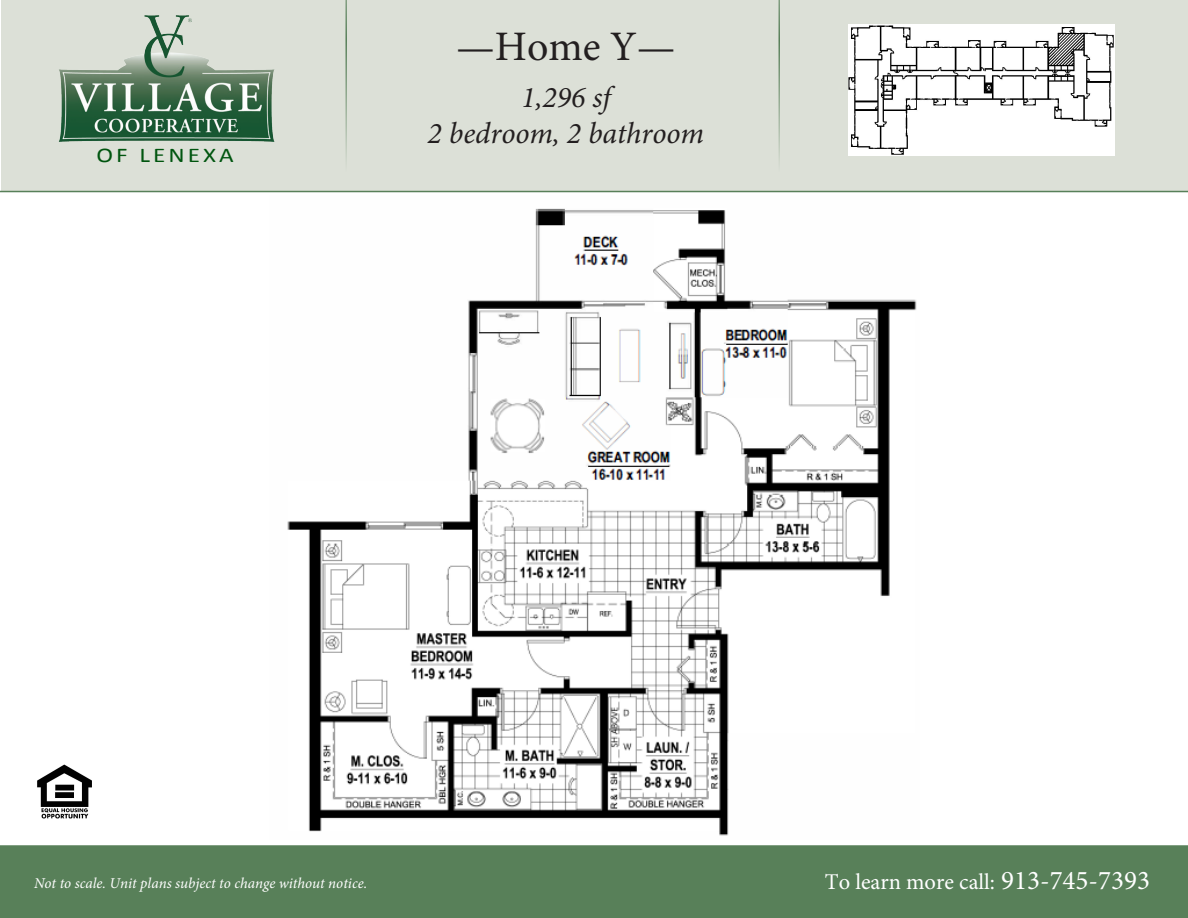
<style>
.page{position:relative;width:1188px;height:918px;background:#fff}
.page>*{position:absolute;margin:0;border:0;box-sizing:border-box;transform-origin:0 0}
.t1{font:42px "Minion Pro";color:#231f20}
.t2{font:italic 30px/36px "Minion Pro";color:#231f20;text-align:center}
.t3{font:22.5px "Minion Pro";color:#fff}
.t4{font:21px "Calibri";letter-spacing:.12em;color:#00550f;scale:1.2 1}
.t5{font:italic 15px "Minion Pro";color:#fff}
.s1{font-size:27px}
</style>
<div class="page">
<div style="left:0;top:0;width:1188px;height:192px;background:#dce0d7"></div>
<div style="left:0;top:847px;width:1188px;height:71px;background:#588059"></div>
<img style="left:54px;top:0;width:228px;height:149px">
<hr style="left:345px;top:0;width:2px;height:173px;background:#588059">
<hr style="left:778px;top:0;width:2px;height:173px;background:#588059">
<img style="left:37px;top:764px;width:55px;height:55px">
<img style="left:848px;top:24px;width:267px;height:132px">
<img style="left:287px;top:208px;width:630px;height:628px">
<h3 class="t4" style="left:97px;top:141px;width:116px">OF LENEXA</h3>
<p class="t1" style="left:456px;top:18px;width:221px">—Home Y—</p>
<p class="t2" style="left:428px;top:79px;width:278px">1,296 sf<br>2 bedroom, 2 bathroom</p>
<p class="t5" style="left:34px;top:873px;width:335px">Not to scale. Unit plans subject to change without notice.</p>
<p class="t3" style="left:825px;top:867px;width:327px">To learn more call: <span class="s1">913-745-7393</span></p>
</div>
